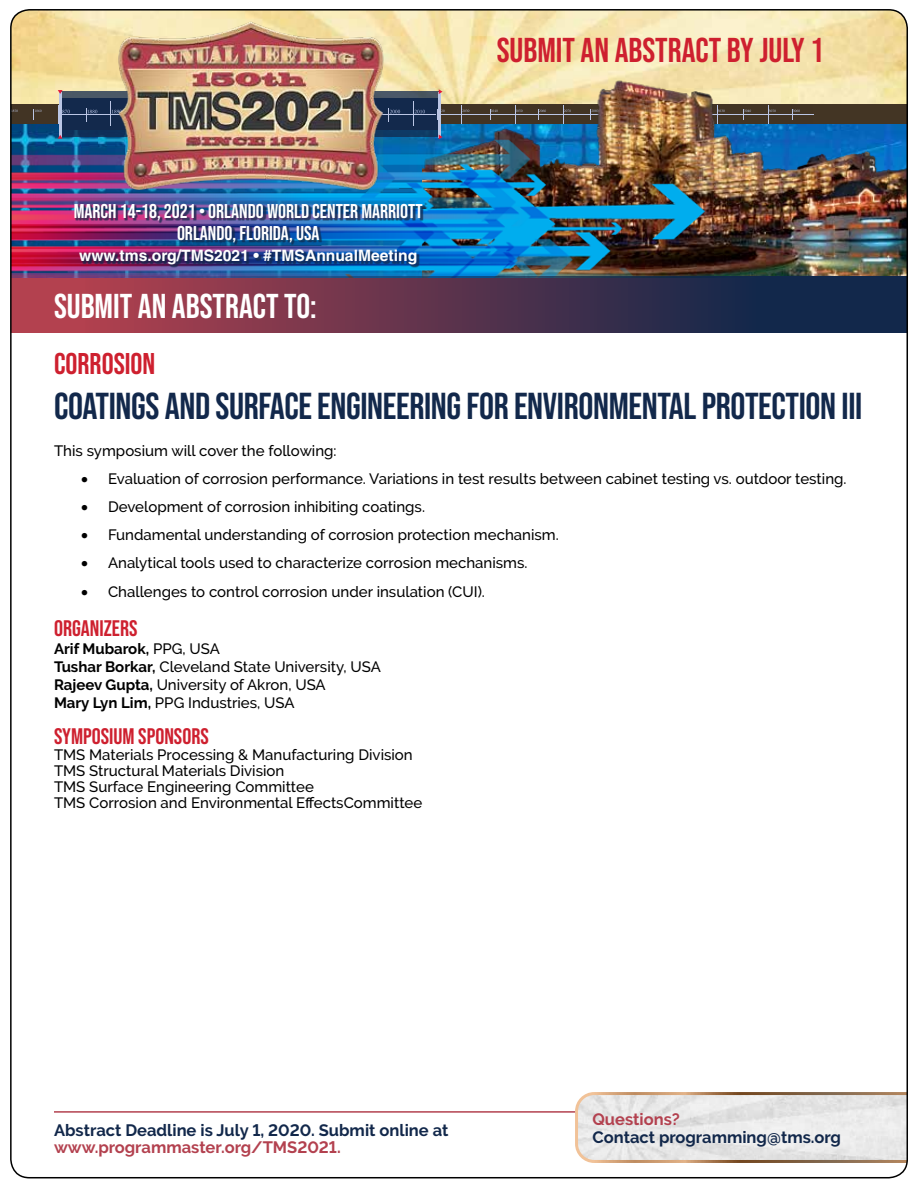
<style>
.page{position:relative;width:918px;height:1188px;background:#fff}
.page>*{position:absolute;margin:0;border:0;box-sizing:border-box;transform-origin:0 0}
.t1{font:37.5px "Bebas Neue";letter-spacing:-.01em;color:#12284b}
.t2{font:34.5px "Bebas Neue";color:#ce202f}
.t3{font:34.5px "Bebas Neue";color:#fff}
.t4{font:30px "Bebas Neue";color:#ce202f}
.t5{font:22.5px "Bebas Neue";color:#ce202f}
.t6{font:19.95px/21.3px "Bebas Neue";color:#fff;text-align:center}
.t7{font:700 16.5px "Raleway";color:#12284b}
.t8{font:700 16.5px "Raleway";color:#b3414f}
.t9{font:700 15.6px "Helvetica";color:#fff}
.t10{font:500 15px/18px "Raleway";color:#000}
.s1{font-weight:700}
</style>
<div class="page">
<img style="left:10px;top:9px;width:898px;height:1170px">
<h3 class="t6" style="left:74px;top:201px;width:350px">MARCH 14-18, 2021 • ORLANDO WORLD CENTER MARRIOTT<br>ORLANDO, FLORIDA, USA</h3>
<p class="t9" style="left:79px;top:246px;width:340px">www.tms.org/TMS2021 • #TMSAnnualMeeting</p>
<h2 class="t3" style="left:54px;top:287px;width:264px">SUBMIT AN ABSTRACT TO:</h2>
<h2 class="t2" style="left:497px;top:30px;width:329px">SUBMIT AN ABSTRACT BY JULY 1</h2>
<h3 class="t4" style="left:54px;top:346px;width:103px">CORROSION</h3>
<h1 class="t1" style="left:54px;top:384px;width:810px">COATINGS AND SURFACE ENGINEERING FOR ENVIRONMENTAL PROTECTION III</h1>
<p class="t10" style="left:54px;top:441px;width:284px">This symposium will cover the following:</p>
<p class="t10" style="left:81px;top:470px;width:767px">• Evaluation of corrosion performance. Variations in test results between cabinet testing vs. outdoor testing.</p>
<p class="t10" style="left:81px;top:498px;width:346px">• Development of corrosion inhibiting coatings.</p>
<p class="t10" style="left:81px;top:526px;width:479px">• Fundamental understanding of corrosion protection mechanism.</p>
<p class="t10" style="left:81px;top:554px;width:448px">• Analytical tools used to characterize corrosion mechanisms.</p>
<p class="t10" style="left:81px;top:582px;width:405px">• Challenges to control corrosion under insulation (CUI).</p>
<h3 class="t5" style="left:54px;top:615px;width:85px">ORGANIZERS</h3>
<p class="t10" style="left:54px;top:639px;width:329px"><span class="s1">Arif Mubarok,</span> PPG, USA<br><span class="s1">Tushar Borkar,</span> Cleveland State University, USA <span class="s1">Rajeev Gupta,</span> University of Akron, USA<br><span class="s1">Mary Lyn Lim,</span> PPG Industries, USA</p>
<h3 class="t5" style="left:54px;top:723px;width:156px">SYMPOSIUM SPONSORS</h3>
<p class="t10" style="left:54px;top:746px;width:370px;line-height:16.2px">TMS Materials Processing &amp; Manufacturing Division TMS Structural Materials Division<br>TMS Surface Engineering Committee<br>TMS Corrosion and Environmental EffectsCommittee</p>
<p class="t7" style="left:54px;top:1120px;width:396px">Abstract Deadline is July 1, 2020. Submit online at</p>
<p class="t8" style="left:54px;top:1138px;width:288px">www.programmaster.org/TMS2021.</p>
<p class="t8" style="left:592px;top:1110px;width:89px">Questions?</p>
<p class="t7" style="left:592px;top:1127px;width:250px">Contact programming@tms.org</p>
</div>
